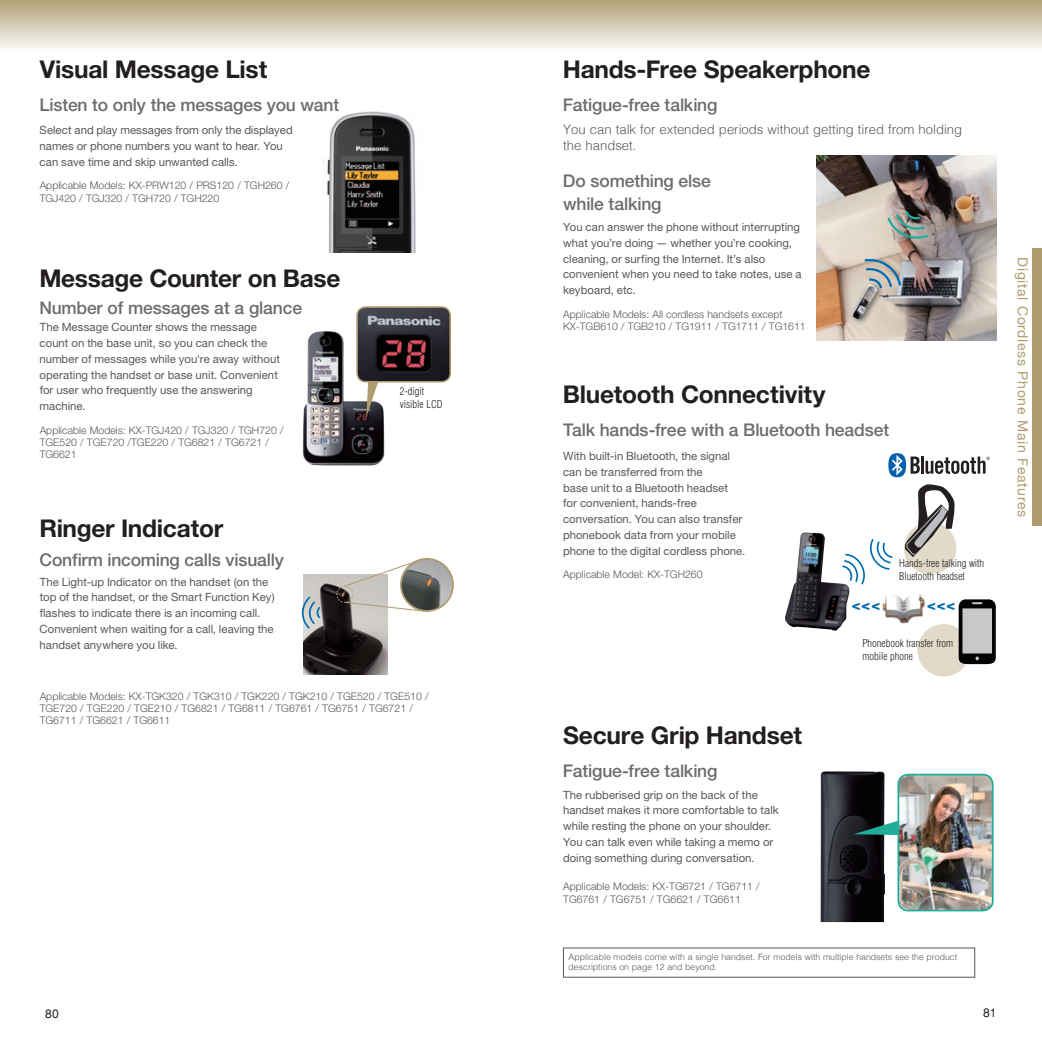
<style>
.page{position:relative;width:1042px;height:1042px;background:#fff}
.page>*{position:absolute;margin:0;border:0;box-sizing:border-box;transform-origin:0 0}
.t1{font:700 24.5px "Helvetica Neue LT Std";letter-spacing:-.01em;color:#231f20}
.t2{font:500 17.5px/22.8px "Helvetica Neue LT Std";letter-spacing:-.01em;color:#6c6d70}
.t3{font:14px "Helvetica Neue LT Std";letter-spacing:.05em;color:#ae9c6f}
.t4{font:300 13.12px/15.8px "Helvetica";color:#57585a}
.t5{font:12.25px "Helvetica";color:#231f20}
.t6{font:11.38px/15.8px "Helvetica Neue LT Std";color:#57585a}
.t7{font:300 10.5px/12.2px "Helvetica Neue LT Std";color:#57585a}
.t8{font:300 condensed 10.5px/12.6px "Helvetica";color:#231f20}
.t9{font:300 8.75px/9.6px "Helvetica";color:#57585a}
</style>
<div class="page">
<div style="left:1032px;top:248px;width:10px;height:278px;background:#ae9c6f"></div>
<div style="left:0;top:0;width:1042px;height:57px;background:linear-gradient(to bottom,#b2a075,#fff)"></div>
<img style="left:327px;top:111px;width:89px;height:142px">
<img style="left:304px;top:574px;width:83px;height:100px">
<img style="left:401px;top:559px;width:52px;height:52px;border-radius:26px">
<div style="left:400px;top:558px;width:54px;height:54px;border:2px solid #ae9c6f;border-radius:50%"></div>
<svg style="left:301px;top:596px;width:19px;height:33px"></svg>
<svg style="left:336px;top:558px;width:94px;height:54px"></svg>
<img style="left:303px;top:331px;width:81px;height:134px">
<svg style="left:366px;top:382px;width:13px;height:35px"></svg>
<img style="left:357px;top:308px;width:93px;height:74px">
<div style="left:356px;top:306px;width:95px;height:76px;border:2px solid #ae9c6f;border-radius:9px"></div>
<div style="left:904px;top:522px;width:52px;height:52px;background:#e2dac9;border-radius:50%"></div>
<svg style="left:905px;top:484px;width:49px;height:73px"></svg>
<img style="left:785px;top:532px;width:64px;height:99px">
<svg style="left:841px;top:538px;width:52px;height:48px"></svg>
<div style="left:917px;top:624px;width:53px;height:52px;background:#e2dac9;border-radius:50%"></div>
<img style="left:882px;top:594px;width:43px;height:30px">
<svg style="left:888px;top:453px;width:102px;height:24px"></svg>
<img style="left:820px;top:771px;width:65px;height:151px">
<svg style="left:853px;top:818px;width:44px;height:17px"></svg>
<img style="left:900px;top:774px;width:92px;height:136px">
<div style="left:897px;top:774px;width:96px;height:137px;border:2px solid #20ad98;border-radius:10px"></div>
<img style="left:816px;top:155px;width:181px;height:185px">
<svg style="left:887px;top:211px;width:41px;height:32px"></svg>
<svg style="left:864px;top:256px;width:37px;height:32px"></svg>
<div style="left:849px;top:280px;width:35px;height:45px;background:#231f20;opacity:.6"></div>
<img style="left:852px;top:284px;width:25px;height:35px">
<svg style="left:927px;top:599px;width:68px;height:65px"></svg>
<h1 class="t1" style="left:40px;top:54px;width:229px">Visual Message List</h1>
<h2 class="t2" style="left:39px;top:93px;width:301px">Listen to only the messages you want</h2>
<p class="t6" style="left:40px;top:122px;width:255px">Select and play messages from only the displayed names or phone numbers you want to hear. You can save time and skip unwanted calls.</p>
<p class="t7" style="left:40px;top:179px;width:251px">Applicable Models: KX-PRW120 / PRS120 / TGH260 /<br>TGJ420 / TGJ320 / TGH720 / TGH220</p>
<h1 class="t1" style="left:39px;top:263px;width:303px">Message Counter on Base</h1>
<h2 class="t2" style="left:39px;top:296px;width:264px">Number of messages at a glance</h2>
<p class="t6" style="left:40px;top:319px;width:242px">The Message Counter shows the message count on the base unit, so you can check the number of messages while you're away without operating the handset or base unit. Convenient for user who frequently use the answering machine.</p>
<p class="t7" style="left:40px;top:423px;width:245px">Applicable Models: KX-TGJ420 / TGJ320 / TGH720 /<br>TGE520 / TGE720 /TGE220 / TG6821 / TG6721 /<br>TG6621</p>
<h1 class="t1" style="left:39px;top:513px;width:185px">Ringer Indicator</h1>
<h2 class="t2" style="left:40px;top:548px;width:246px">Confirm incoming calls visually</h2>
<p class="t6" style="left:40px;top:573px;width:237px">The Light-up Indicator on the handset (on the top of the handset, or the Smart Function Key) flashes to indicate there is an incoming call.<br>Convenient when waiting for a call, leaving the handset anywhere you like.</p>
<p class="t8" style="left:400px;top:385px;width:45px">2-digit visible LCD</p>
<p class="t7" style="left:40px;top:689px;width:390px">Applicable Models: KX-TGK320 / TGK310 / TGK220 / TGK210 / TGE520 / TGE510 /<br>TGE720 / TGE220 / TGE210 / TG6821 / TG6811 / TG6761 / TG6751 / TG6721 /<br>TG6711 / TG6621 / TG6611</p>
<h1 class="t1" style="left:563px;top:54px;width:309px">Hands-Free Speakerphone</h1>
<h2 class="t2" style="left:563px;top:93px;width:156px">Fatigue-free talking</h2>
<p class="t4" style="left:563px;top:121px;width:401px">You can talk for extended periods without getting tired from holding the handset.</p>
<h2 class="t2" style="left:563px;top:170px;width:149px">Do something else while talking</h2>
<p class="t6" style="left:563px;top:219px;width:240px">You can answer the phone without interrupting what you’re doing — whether you’re cooking, cleaning, or surfing the Internet. It’s also convenient when you need to take notes, use a keyboard, etc.</p>
<p class="t7" style="left:563px;top:307px;width:244px">Applicable Models: All cordless handsets except<br>KX-TGB610 / TGB210 / TG1911 / TG1711 / TG1611</p>
<h1 class="t1" style="left:563px;top:379px;width:264px">Bluetooth Connectivity</h1>
<h2 class="t2" style="left:563px;top:418px;width:328px">Talk hands-free with a Bluetooth headset</h2>
<p class="t6" style="left:563px;top:448px;width:184px">With built-in Bluetooth, the signal can be transferred from the<br>base unit to a Bluetooth headset<br>for convenient, hands-free conversation. You can also transfer phonebook data from your mobile phone to the digital cordless phone.</p>
<p class="t7" style="left:563px;top:568px;width:141px">Applicable Model: KX-TGH260</p>
<p class="t8" style="left:899px;top:557px;width:87px">Hands-free talking with<br>Bluetooth headset</p>
<h1 class="t1" style="left:563px;top:720px;width:241px">Secure Grip Handset</h1>
<h2 class="t2" style="left:563px;top:759px;width:156px">Fatigue-free talking</h2>
<p class="t6" style="left:563px;top:786px;width:217px">The rubberised grip on the back of the handset makes it more comfortable to talk while resting the phone on your shoulder.<br>You can talk even while taking a memo or doing something during conversation.</p>
<p class="t7" style="left:563px;top:880px;width:198px">Applicable Models: KX-TG6721 / TG6711 /<br>TG6761 / TG6751 / TG6621 / TG6611</p>
<p class="t8" style="left:862px;top:637px;width:92px">Phonebook transfer from mobile phone</p>
<p class="t9" style="left:568px;top:951px;width:390px">Applicable models come with a single handset. For models with multiple handsets see the product descriptions on page 12 and beyond.</p>
<p class="t5" style="left:45px;top:1006px;width:15px">80</p>
<p class="t5" style="left:983px;top:1005px;width:15px">81</p>
<p class="t3" style="left:1031px;top:257px;width:261px;rotate:90deg">Digital Cordless Phone Main Features</p>
</div>
